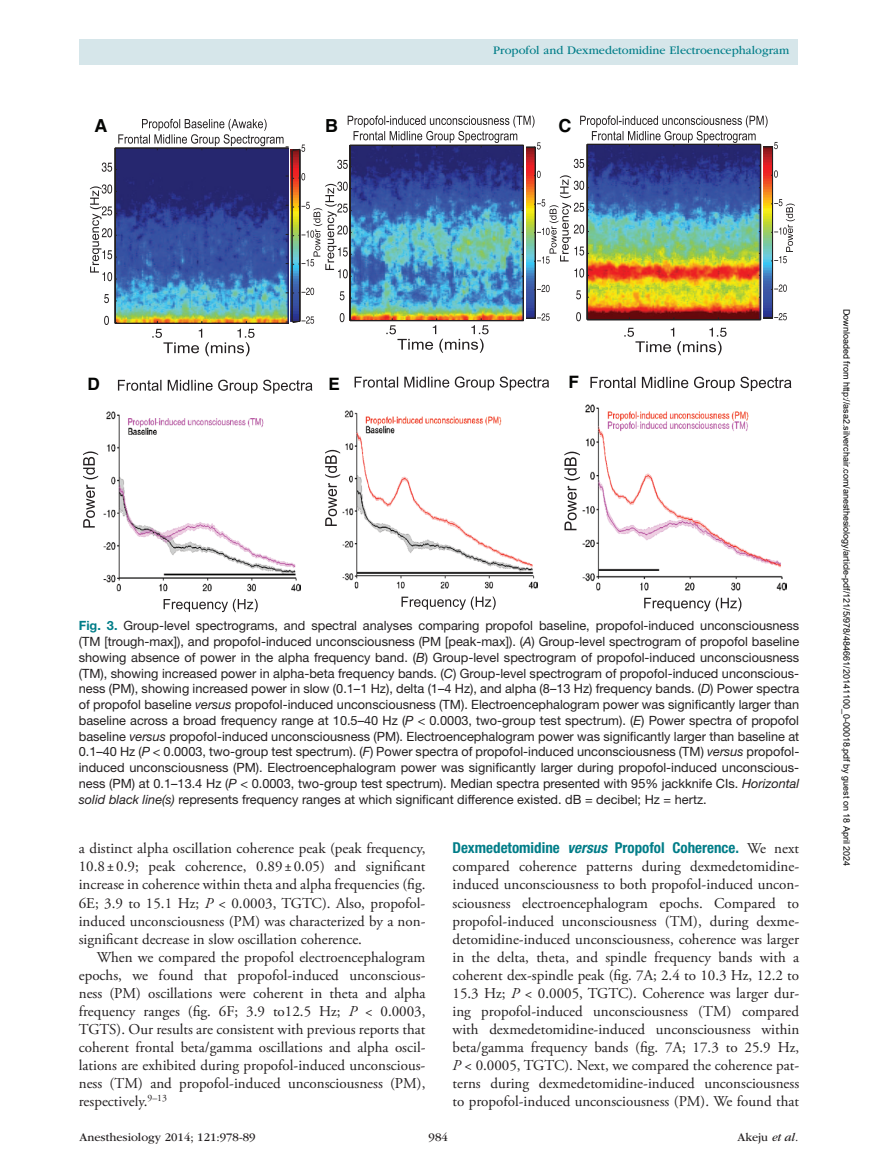
<style>
.page{position:relative;width:878px;height:1175px;background:#fff}
.page>*{position:absolute;margin:0;border:0;box-sizing:border-box;transform-origin:0 0}
.t1{font:700 18px "Helvetica";color:#040503}
.t2{font:700 17.1px "Helvetica";color:#040503}
.t3{font:15px/18px "Adobe Garamond Pro";color:#231f20;text-align:justify}
.t4{font:700 condensed 15px "Helvetica Neue LT Std";color:#007d88}
.t5{font:12.75px/15.8px "Helvetica Neue LT Std";color:#231f20;text-align:justify}
.t6{font:12px "ITC Garamond Std";color:#007d88}
.t7{font:12px "ITC Garamond Std";color:#231f20}
.t8{font:9px "Arial";color:#000}
.s1{font-weight:700;color:#007d88}
.s2{font-style:italic}
.s3{font-family:"Adobe Garamond Pro";font-weight:400;font-stretch:normal;color:#231f20}
</style>
<div class="page">
<div style="left:79px;top:39px;width:718px;height:25px;background:#d6e6ea"></div>
<img style="left:104px;top:412px;width:196px;height:179px">
<img style="left:342px;top:410px;width:195px;height:179px">
<img style="left:583px;top:404px;width:203px;height:186px">
<svg style="left:401px;top:596px;width:94px;height:14px"></svg>
<svg style="left:354px;top:376px;width:195px;height:14px"></svg>
<svg style="left:325px;top:450px;width:15px;height:76px"></svg>
<svg style="left:644px;top:597px;width:97px;height:14px"></svg>
<svg style="left:590px;top:376px;width:201px;height:15px"></svg>
<svg style="left:564px;top:451px;width:16px;height:79px"></svg>
<svg style="left:90px;top:116px;width:705px;height:240px"></svg>
<svg style="left:163px;top:599px;width:95px;height:13px"></svg>
<svg style="left:118px;top:380px;width:194px;height:13px"></svg>
<svg style="left:83px;top:451px;width:15px;height:76px"></svg>
<p class="t1" style="left:94px;top:115px;width:14px">A</p>
<p class="t6" style="left:493px;top:44px;width:298px">Propofol and Dexmedetomidine Electroencephalogram</p>
<p class="t1" style="left:325px;top:115px;width:14px">B</p>
<p class="t1" style="left:558px;top:115px;width:14px">C</p>
<p class="t2" style="left:87px;top:373px;width:14px">D</p>
<p class="t2" style="left:328px;top:373px;width:13px">E</p>
<p class="t2" style="left:568px;top:371px;width:12px">F</p>
<p class="t5" style="left:79px;top:617px;width:722px"><span class="s1">Fig. 3.</span> Group-level spectrograms, and spectral analyses comparing propofol baseline, propofol-induced unconsciousness (TM [trough-max]), and propofol-induced unconsciousness (PM [peak-max]). (<span class="s2">A</span>) Group-level spectrogram of propofol baseline showing absence of power in the alpha frequency band. (<span class="s2">B</span>) Group-level spectrogram of propofol-induced unconsciousness (TM), showing increased power in alpha-beta frequency bands. (<span class="s2">C</span>) Group-level spectrogram of propofol-induced unconscious&shy;ness (PM), showing increased power in slow (0.1–1 Hz), delta (1–4 Hz), and alpha (8–13 Hz) frequency bands. (<span class="s2">D</span>) Power spectra of propofol baseline <span class="s2">versus</span> propofol-induced unconsciousness (TM). Electroencephalogram power was significantly larger than baseline across a broad frequency range at 10.5–40 Hz (<span class="s2">P</span> &lt; 0.0003, two-group test spectrum). (<span class="s2">E</span>) Power spectra of propofol baseline <span class="s2">versus</span> propofol-induced unconsciousness (PM). Electroencephalogram power was significantly larger than baseline at 0.1–40 Hz (<span class="s2">P</span> &lt; 0.0003, two-group test spectrum). (<span class="s2">F</span>) Power spectra of propofol-induced unconsciousness (TM) <span class="s2">versus</span> propofol&shy;induced unconsciousness (PM). Electroencephalogram power was significantly larger during propofol-induced unconscious&shy;ness (PM) at 0.1–13.4 Hz (<span class="s2">P</span> &lt; 0.0003, two-group test spectrum). Median spectra presented with 95% jackknife CIs. <span class="s2">Horizontal solid black line(s)</span> represents frequency ranges at which significant difference existed. dB = decibel; Hz = hertz.</p>
<p class="t3" style="left:79px;top:840px;width:348px">a distinct alpha oscillation coherence peak (peak frequency, 10.8±0.9; peak coherence, 0.89 ± 0.05) and significant increase in coherence within theta and alpha frequencies (fig.<br>6E; 3.9 to 15.1 Hz; <span class="s2">P</span> &lt; 0.0003, TGTC). Also, propofol&shy;induced unconsciousness (PM) was characterized by a non&shy;significant decrease in slow oscillation coherence.</p>
<p class="t3" style="left:79px;top:948px;width:348px;text-indent:18px">When we compared the propofol electroencephalogram epochs, we found that propofol-induced unconscious&shy;ness (PM) oscillations were coherent in theta and alpha frequency ranges (fig. 6F; 3.9 to12.5 Hz; <span class="s2">P</span> &lt; 0.0003, TGTS). Our results are consistent with previous reports that coherent frontal beta/gamma oscillations and alpha oscil&shy;lations are exhibited during propofol-induced unconscious&shy;ness (TM) and propofol-induced unconsciousness (PM), respectively.<sup>9–13</sup></p>
<p class="t4" style="left:452px;top:839px;width:348px">Dexmedetomidine <span class="s2">versus</span> Propofol Coherence. <span class="s3">We next</span></p>
<p class="t3" style="left:452px;top:858px;width:348px">compared coherence patterns during dexmedetomidine&shy;induced unconsciousness to both propofol-induced uncon&shy;sciousness electroencephalogram epochs. Compared to propofol-induced unconsciousness (TM), during dexme&shy;detomidine-induced unconsciousness, coherence was larger in the delta, theta, and spindle frequency bands with a coherent dex-spindle peak (fig. 7A; 2.4 to 10.3 Hz, 12.2 to 15.3 Hz; <span class="s2">P</span> &lt; 0.0005, TGTC). Coherence was larger dur&shy;ing propofol-induced unconsciousness (TM) compared with dexmedetomidine-induced unconsciousness within beta/gamma frequency bands (fig. 7A; 17.3 to 25.9 Hz, <span class="s2">P</span> &lt; 0.0005, TGTC). Next, we compared the coherence pat&shy;terns during dexmedetomidine-induced unconsciousness to propofol-induced unconsciousness (PM). We found that</p>
<p class="t7" style="left:80px;top:1130px;width:177px">Anesthesiology 2014; 121:978-89</p>
<p class="t7" style="left:428px;top:1130px;width:21px">984</p>
<p class="t7" style="left:737px;top:1130px;width:62px">Akeju <span class="s2">et al.</span></p>
<p class="t8" style="left:850px;top:309px;width:559px;rotate:90deg">Downloaded from http://asa2.silverchair.com/anesthesiology/article-pdf/121/5/978/484661/20141100_0-00018.pdf by guest on 18 April 2024</p>
</div>
